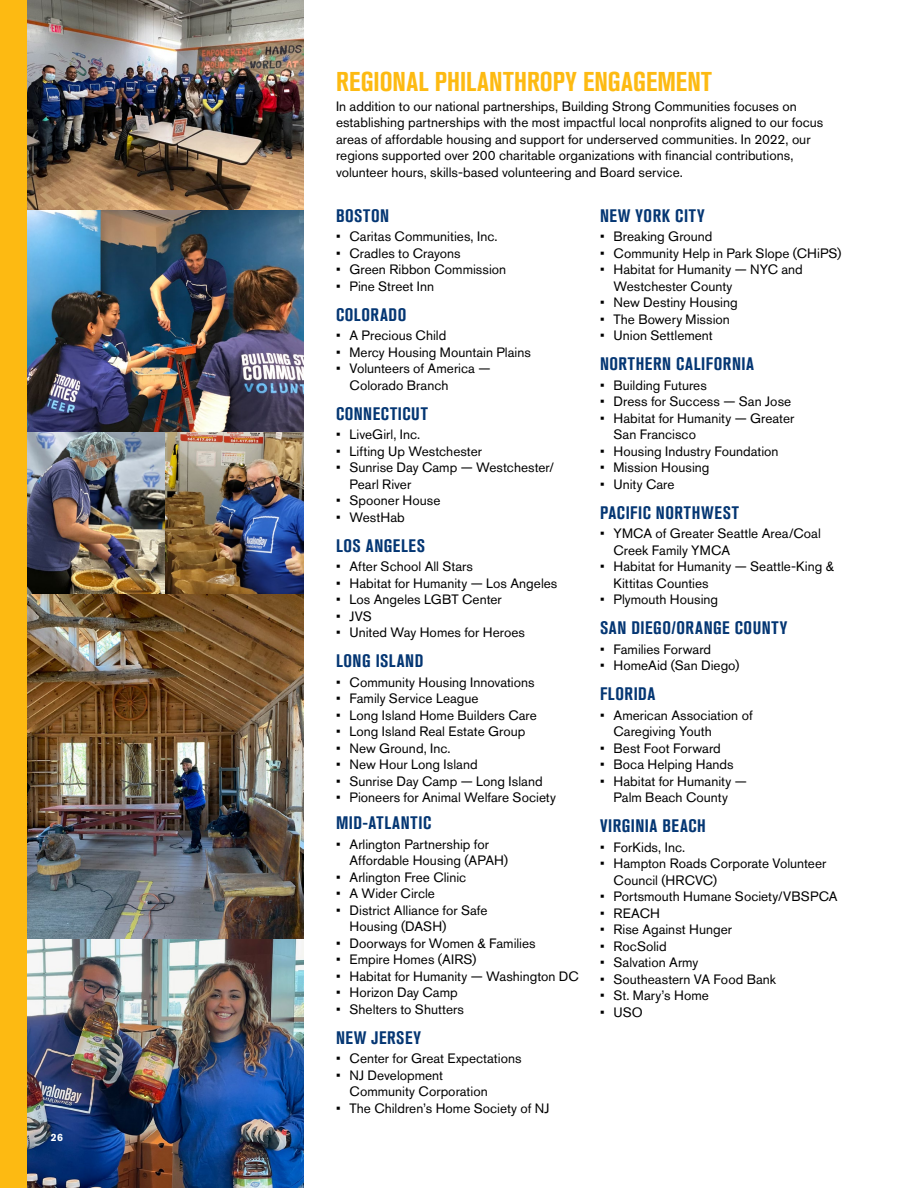
<style>
.page{position:relative;width:918px;height:1188px;background:#fff}
.page>*{position:absolute;margin:0;border:0;box-sizing:border-box;transform-origin:0 0}
.t1{font:700 condensed 27px "Akzidenz Grotesk BQ";letter-spacing:.01em;color:#fdba12}
.t2{font:700 condensed 18px "Akzidenz Grotesk BQ";letter-spacing:.03em;color:#043673}
.t3{font:13.5px/16.5px "Akzidenz Grotesk BQ";color:#000}
.t4{font:700 10.5px "Akzidenz Grotesk BQ";color:#fff}
</style>
<div class="page">
<img style="left:27px;top:938px;width:277px;height:250px">
<img style="left:27px;top:432px;width:277px;height:506px">
<img style="left:27px;top:209px;width:277px;height:223px">
<img style="left:27px;top:0;width:277px;height:209px">
<div style="left:0;top:0;width:27px;height:1188px;background:#fdba12"></div>
<p class="t4" style="left:51px;top:1132px;width:14px">26</p>
<h1 class="t1" style="left:336px;top:66px;width:378px">REGIONAL PHILANTHROPY ENGAGEMENT</h1>
<p class="t3" style="left:336px;top:98px;width:489px">In addition to our national partnerships, Building Strong Communities focuses on establishing partnerships with the most impactful local nonprofits aligned to our focus areas of affordable housing and support for underserved communities. In 2022, our regions supported over 200 charitable organizations with financial contributions, volunteer hours, skills-based volunteering and Board service.</p>
<h2 class="t2" style="left:336px;top:205px;width:55px">BOSTON</h2>
<p class="t3" style="left:336px;top:228px;width:163px">• Caritas Communities, Inc.</p>
<p class="t3" style="left:336px;top:245px;width:126px">• Cradles to Crayons</p>
<p class="t3" style="left:336px;top:261px;width:172px">• Green Ribbon Commission</p>
<p class="t3" style="left:336px;top:278px;width:100px">• Pine Street Inn</p>
<h2 class="t2" style="left:336px;top:304px;width:72px">COLORADO</h2>
<p class="t3" style="left:336px;top:327px;width:112px">• A Precious Child</p>
<p class="t3" style="left:336px;top:344px;width:196px">• Mercy Housing Mountain Plains</p>
<p class="t3" style="left:350px;top:360px;width:143px;text-indent:-14px">• Volunteers of America —<br>Colorado Branch</p>
<h2 class="t2" style="left:336px;top:403px;width:93px">CONNECTICUT</h2>
<p class="t3" style="left:336px;top:426px;width:86px">• LiveGirl, Inc.</p>
<p class="t3" style="left:336px;top:443px;width:148px">• Lifting Up Westchester</p>
<p class="t3" style="left:350px;top:459px;width:206px;text-indent:-14px">• Sunrise Day Camp — Westchester/<br>Pearl River</p>
<p class="t3" style="left:336px;top:492px;width:106px">• Spooner House</p>
<p class="t3" style="left:336px;top:509px;width:70px">• WestHab</p>
<h2 class="t2" style="left:336px;top:535px;width:91px">LOS ANGELES</h2>
<p class="t3" style="left:336px;top:558px;width:139px">• After School All Stars</p>
<p class="t3" style="left:336px;top:575px;width:223px">• Habitat for Humanity — Los Angeles</p>
<p class="t3" style="left:336px;top:591px;width:167px">• Los Angeles LGBT Center</p>
<p class="t3" style="left:336px;top:608px;width:37px">• JVS</p>
<p class="t3" style="left:336px;top:624px;width:191px">• United Way Homes for Heroes</p>
<h2 class="t2" style="left:336px;top:651px;width:89px">LONG ISLAND</h2>
<p class="t3" style="left:336px;top:674px;width:200px">• Community Housing Innovations</p>
<p class="t3" style="left:336px;top:690px;width:144px">• Family Service League</p>
<p class="t3" style="left:336px;top:707px;width:202px">• Long Island Home Builders Care</p>
<p class="t3" style="left:336px;top:723px;width:191px">• Long Island Real Estate Group</p>
<p class="t3" style="left:336px;top:740px;width:116px">• New Ground, Inc.</p>
<p class="t3" style="left:336px;top:756px;width:143px">• New Hour Long Island</p>
<p class="t3" style="left:336px;top:773px;width:208px">• Sunrise Day Camp — Long Island</p>
<p class="t3" style="left:336px;top:789px;width:222px">• Pioneers for Animal Welfare Society</p>
<h2 class="t2" style="left:336px;top:813px;width:97px">MID-ATLANTIC</h2>
<p class="t3" style="left:350px;top:836px;width:160px;text-indent:-14px">• Arlington Partnership for<br>Affordable Housing (APAH)</p>
<p class="t3" style="left:336px;top:869px;width:132px">• Arlington Free Clinic</p>
<p class="t3" style="left:336px;top:885px;width:101px">• A Wider Circle</p>
<p class="t3" style="left:350px;top:902px;width:140px;text-indent:-14px">• District Alliance for Safe<br>Housing (DASH)</p>
<p class="t3" style="left:336px;top:935px;width:201px">• Doorways for Women &amp; Families</p>
<p class="t3" style="left:336px;top:951px;width:142px">• Empire Homes (AIRS)</p>
<p class="t3" style="left:336px;top:968px;width:244px">• Habitat for Humanity — Washington DC</p>
<p class="t3" style="left:336px;top:984px;width:123px">• Horizon Day Camp</p>
<p class="t3" style="left:336px;top:1001px;width:129px">• Shelters to Shutters</p>
<h2 class="t2" style="left:336px;top:1027px;width:87px">NEW JERSEY</h2>
<p class="t3" style="left:336px;top:1050px;width:187px">• Center for Great Expectations</p>
<p class="t3" style="left:350px;top:1067px;width:140px;text-indent:-14px">• NJ Development<br>Community Corporation</p>
<p class="t3" style="left:336px;top:1100px;width:215px">• The Children’s Home Society of NJ</p>
<h2 class="t2" style="left:600px;top:205px;width:106px">NEW YORK CITY</h2>
<p class="t3" style="left:600px;top:228px;width:114px">• Breaking Ground</p>
<p class="t3" style="left:600px;top:245px;width:243px">• Community Help in Park Slope (CHiPS)</p>
<p class="t3" style="left:614px;top:261px;width:191px;text-indent:-14px">• Habitat for Humanity — NYC and<br>Westchester County</p>
<p class="t3" style="left:600px;top:294px;width:139px">• New Destiny Housing</p>
<p class="t3" style="left:600px;top:311px;width:131px">• The Bowery Mission</p>
<p class="t3" style="left:600px;top:327px;width:114px">• Union Settlement</p>
<h2 class="t2" style="left:600px;top:354px;width:156px">NORTHERN CALIFORNIA</h2>
<p class="t3" style="left:600px;top:377px;width:108px">• Building Futures</p>
<p class="t3" style="left:600px;top:393px;width:193px">• Dress for Success — San Jose</p>
<p class="t3" style="left:614px;top:410px;width:182px;text-indent:-14px">• Habitat for Humanity — Greater<br>San Francisco</p>
<p class="t3" style="left:600px;top:443px;width:180px">• Housing Industry Foundation</p>
<p class="t3" style="left:600px;top:459px;width:111px">• Mission Housing</p>
<p class="t3" style="left:600px;top:476px;width:76px">• Unity Care</p>
<h2 class="t2" style="left:600px;top:502px;width:140px">PACIFIC NORTHWEST</h2>
<p class="t3" style="left:614px;top:525px;width:209px;text-indent:-14px">• YMCA of Greater Seattle Area/Coal<br>Creek Family YMCA</p>
<p class="t3" style="left:614px;top:558px;width:222px;text-indent:-14px">• Habitat for Humanity — Seattle-King &amp;<br>Kittitas Counties</p>
<p class="t3" style="left:600px;top:591px;width:120px">• Plymouth Housing</p>
<h2 class="t2" style="left:600px;top:618px;width:189px">SAN DIEGO/ORANGE COUNTY</h2>
<p class="t3" style="left:600px;top:641px;width:113px">• Families Forward</p>
<p class="t3" style="left:600px;top:657px;width:141px">• HomeAid (San Diego)</p>
<h2 class="t2" style="left:600px;top:684px;width:57px">FLORIDA</h2>
<p class="t3" style="left:614px;top:707px;width:141px;text-indent:-14px">• American Association of<br>Caregiving Youth</p>
<p class="t3" style="left:600px;top:740px;width:122px">• Best Foot Forward</p>
<p class="t3" style="left:600px;top:756px;width:135px">• Boca Helping Hands</p>
<p class="t3" style="left:600px;top:773px;width:148px;text-align:center">• Habitat for Humanity —<br>Palm Beach County</p>
<h2 class="t2" style="left:600px;top:816px;width:107px">VIRGINIA BEACH</h2>
<p class="t3" style="left:600px;top:839px;width:87px">• ForKids, Inc.</p>
<p class="t3" style="left:614px;top:855px;width:214px;text-indent:-14px">• Hampton Roads Corporate Volunteer<br>Council (HRCVC)</p>
<p class="t3" style="left:600px;top:888px;width:239px">• Portsmouth Humane Society/VBSPCA</p>
<p class="t3" style="left:600px;top:905px;width:62px">• REACH</p>
<p class="t3" style="left:600px;top:921px;width:134px">• Rise Against Hunger</p>
<p class="t3" style="left:600px;top:938px;width:68px">• RocSolid</p>
<p class="t3" style="left:600px;top:954px;width:100px">• Salvation Army</p>
<p class="t3" style="left:600px;top:971px;width:178px">• Southeastern VA Food Bank</p>
<p class="t3" style="left:600px;top:987px;width:110px">• St. Mary’s Home</p>
<p class="t3" style="left:600px;top:1004px;width:44px">• USO</p>
</div>
